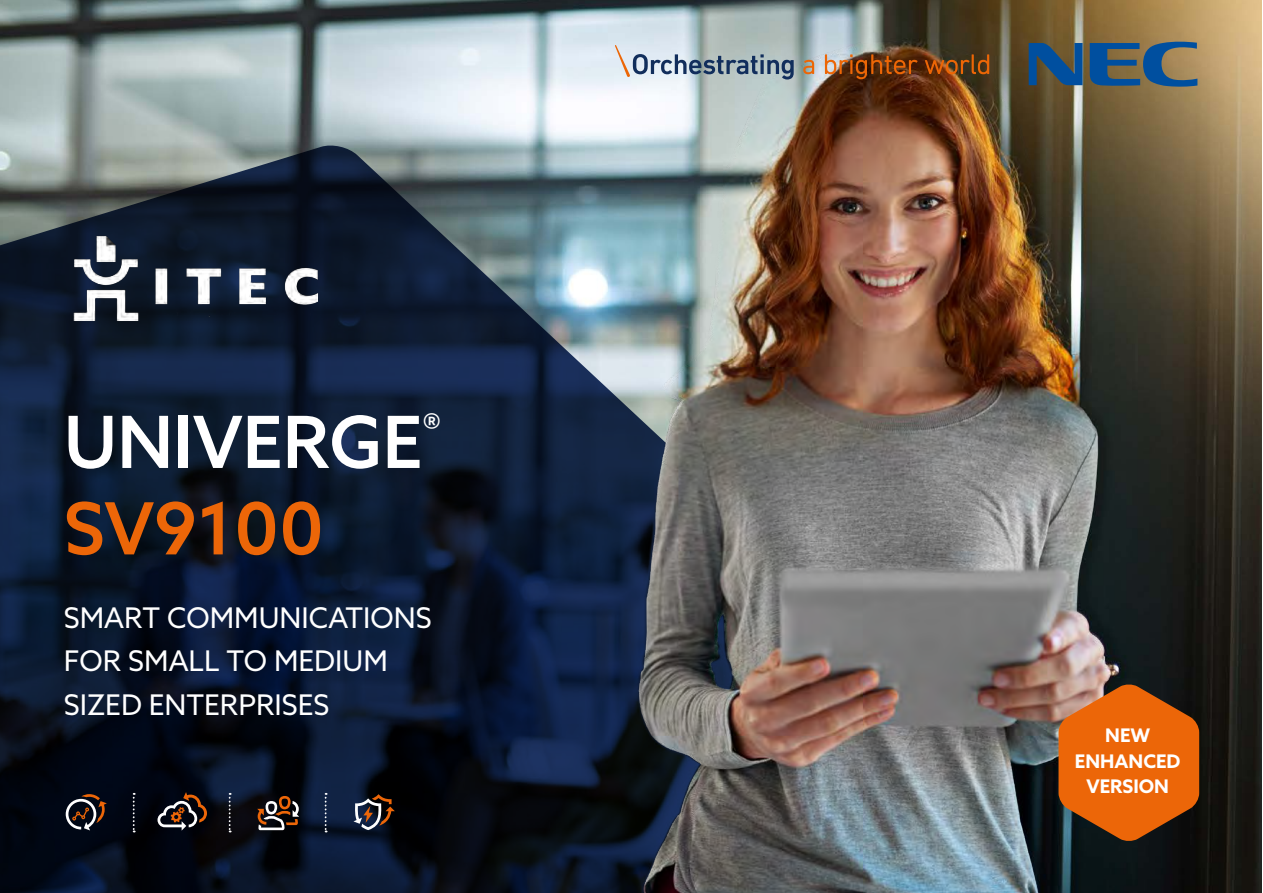
<style>
.page{position:relative;width:1263px;height:893px;background:#fff}
.page>*{position:absolute;margin:0;border:0;box-sizing:border-box;transform-origin:0 0}
.t1{font:500 72px/86.4px "Azo Sans";color:#fff}
.t2{font:28.5px/43.5px "Azo Sans";color:#fff}
.t3{font:700 18.75px/25.5px "Azo Sans";color:#fff;text-align:center}
.s1{color:#ec6608}
</style>
<div class="page">
<img style="left:0;top:0;width:496px;height:143px">
<svg style="left:0;top:143px;width:496px;height:750px;background:#141f32"></svg>
<svg style="left:66px;top:794px;width:41px;height:36px"></svg>
<svg style="left:157px;top:792px;width:50px;height:39px;background:#3f3330"></svg>
<svg style="left:257px;top:796px;width:42px;height:34px"></svg>
<svg style="left:353px;top:794px;width:42px;height:36px;background:#483f40"></svg>
<svg style="left:133px;top:793px;width:2px;height:39px"></svg>
<svg style="left:229px;top:793px;width:2px;height:39px"></svg>
<svg style="left:325px;top:793px;width:2px;height:39px"></svg>
<img style="left:496px;top:0;width:766px;height:893px">
<svg style="left:803px;top:60px;width:11px;height:14px"></svg>
<svg style="left:825px;top:54px;width:92px;height:25px;background:#834c26"></svg>
<svg style="left:925px;top:54px;width:64px;height:20px"></svg>
<svg style="left:615px;top:45px;width:179px;height:35px;background:#a3b1bb"></svg>
<svg style="left:1029px;top:43px;width:53px;height:42px;background:#275175"></svg>
<svg style="left:1090px;top:41px;width:107px;height:46px;background:#4c6575"></svg>
<svg style="left:1058px;top:684px;width:141px;height:158px;background:#c15a12"></svg>
<img style="left:17px;top:219px;width:347px;height:123px">
<h1 class="t1" style="left:64px;top:398px;width:379px">UNIVERGE<sup>®<br></sup><span class="s1">SV9100</span></h1>
<p class="t2" style="left:64px;top:595px;width:370px">SMART COMMUNICATIONS<br>FOR SMALL TO MEDIUM<br>SIZED ENTERPRISES</p>
<p class="t3" style="left:1075px;top:722px;width:107px">NEW<br>ENHANCED<br>VERSION</p>
</div>
